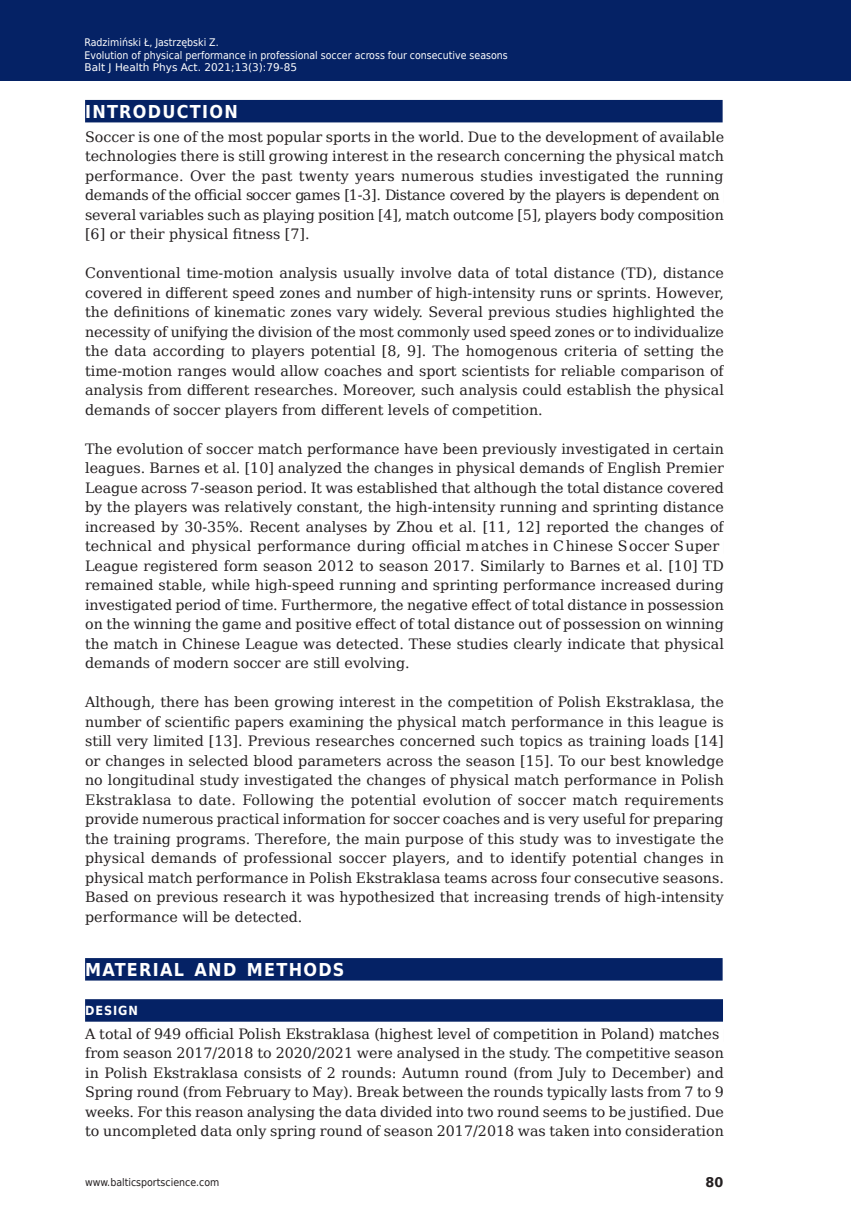
<style>
.page{position:relative;width:851px;height:1212px;background:#fff}
.page>*{position:absolute;margin:0;border:0;box-sizing:border-box;transform-origin:0 0}
.t1{font:700 17.85px "DejaVu Sans Condensed";letter-spacing:.07em;color:#fff}
.t2{font:14.25px/19.5px "DejaVu Serif";color:#231f20;text-align:justify}
.t3{font:700 13.35px "DejaVu Sans";color:#231f20;scale:.96 1}
.t4{font:700 12.6px "DejaVu Sans Condensed";letter-spacing:.07em;color:#fff}
.t5{font:10.5px/12.6px "DejaVu Sans Condensed";color:#fff}
.t6{font:10.5px "DejaVu Sans";color:#fff}
.t7{font:10.5px "DejaVu Sans Condensed";color:#231f20}
</style>
<div class="page">
<div style="left:0;top:0;width:850px;height:80px;background:#052265"></div>
<div style="left:85px;top:100px;width:637px;height:22px;background:#052265"></div>
<div style="left:85px;top:958px;width:637px;height:22px;background:#052265"></div>
<div style="left:85px;top:999px;width:638px;height:23px;background:#052265"></div>
<p class="t5" style="left:84px;top:35px;width:424px">Radzimiński Ł, Jastrzębski Z.<br>Evolution of physical performance in professional soccer across four consecutive seasons</p>
<p class="t6" style="left:84px;top:59px;width:214px">Balt J Health Phys Act. 2021;13(3):79-85</p>
<p class="t1" style="left:85px;top:97px;width:154px">INTRODUCTION</p>
<p class="t2" style="left:85px;top:126px;width:640px">Soccer is one of the most popular sports in the world. Due to the development of available technologies there is still growing interest in the research concerning the physical match performance. Over the past twenty years numerous studies investigated the running demands of the official socc</p>
<p class="t2" style="left:85px;top:184px;width:640px;text-align:left;text-indent:478px">playersisdependenton<br>several variables such as playing position [4] , match outcome [ 5] , players body composition [ 6] or their physical fitness [ 7].</p>
<p class="t2" style="left:85px;top:262px;width:640px">Conventional time-motion analysis usually involve data of total distance (TD ), distance covered in different speed zones and number of high-intensity runs or sprints. However, the definitions of kinematic zones vary widely. Several previous studies highlighted the necessity of unifying the division of the most commonly used speed zones or to individualize the data according to players potential [ 8, 9]. The homogenous criteria of setting the time-motion ranges would allow coaches and sport scientists for reliable comparison of analysis from different researches. Moreover, such analysis could establish the physical demands of soccer players from different levels of competition.</p>
<p class="t2" style="left:85px;top:438px;width:640px">The evolution of soccer match performance have been previously investigated in certain leagues. Barnes et al. [1 0] analyzed the changes in physical demands of English Premier League across 7-season period. It was established that although the total distance covered by the players was relatively c onstant, the high-intensity running and sprinting distanc e increased by 3 0-3 5%. Recent analyses by Zhou et al. [11 , 1 2] reported the changes of technical and physical performance during official matchesinChineseSocc</p>
<p class="t2" style="left:284px;top:184px;width:28px">er games</p>
<p class="t2" style="left:349px;top:184px;width:55px">[1-3]. Distancec</p>
<p class="t2" style="left:465px;top:184px;width:15px">overed</p>
<p class="t2" style="left:517px;top:184px;width:19px">by the</p>
<p class="t2" style="left:662px;top:535px;width:22px">er Sup</p>
<p class="t2" style="left:712px;top:535px;width:8px">er</p>
<p class="t2" style="left:85px;top:555px;width:640px;text-align:left;text-indent:465px">to Barnes et al. [1 0] TD remained stable, while high-speed running and sprinting performance increased during investigated period of time. Furthermore, the negative effect of total distance in possession on the winning the game and positive effect of total distance out of possession on winning the match in Chinese League was detected. These studies clearly</p>
<p class="t2" style="left:85px;top:555px;width:448px">League registered form season 201 2 to season 201 7. Similarly</p>
<p class="t2" style="left:567px;top:633px;width:157px">indic ate that physic al</p>
<p class="t2" style="left:85px;top:652px;width:326px">demands of modern soccer are still evolving.</p>
<p class="t2" style="left:85px;top:691px;width:640px">Although, there has been growing interest in the competition of Polish Ekstraklasa, the number of scientific papers examining the physical match performance in this league is still very limited [13].</p>
<p class="t2" style="left:85px;top:730px;width:640px;text-align:left;text-indent:163px">Previous researches concerned such topics as training loads [1 4] or changes in selected blood parameters across the season [1 5]. To our best knowledge no longitudinal study investigated the changes of physical match performance in Polish Ekstraklasa to date. Following the potential evolution of soccer match requirements provide numerous practical information for soccer coaches and is very useful for preparing the training programs. Therefore, the main purp ose of this study was to investigate the physical demands of professional soccer players, and to identify potential changes in physical match performance in Polish Ekstraklasa teams across four consecutive seasons.<br>Based on previous research it was hypothesized that increasing trends of high-intensity performance will be detected.</p>
<p class="t1" style="left:85px;top:955px;width:261px">MATERIAL AND METHODS</p>
<p class="t4" style="left:85px;top:1000px;width:54px">DESIGN</p>
<p class="t2" style="left:85px;top:1023px;width:640px;text-align:left">A total of 949 official PolishEkstraklasa(highestlevelofcompetitioninPoland)matches<br>from season 201 7/201 8 to 2020/2021 were analysed in the study. The competitive season in Polish Ekstraklasa consists of 2 rounds: Autumn round (from July to D ecember) and Spring round (from February to May). Break between the rounds typic</p>
<p class="t2" style="left:85px;top:1081px;width:640px;text-indent:496px">ally lasts from 7 to 9 weeks. For this reason analysing the data divided into two round seems to be justified. Due to uncompleted data only spring round of season 201 7/201 8 was taken into consideration</p>
<p class="t7" style="left:85px;top:1174px;width:136px">www.balticsportscience.com</p>
<p class="t3" style="left:705px;top:1172px;width:20px">80</p>
</div>
